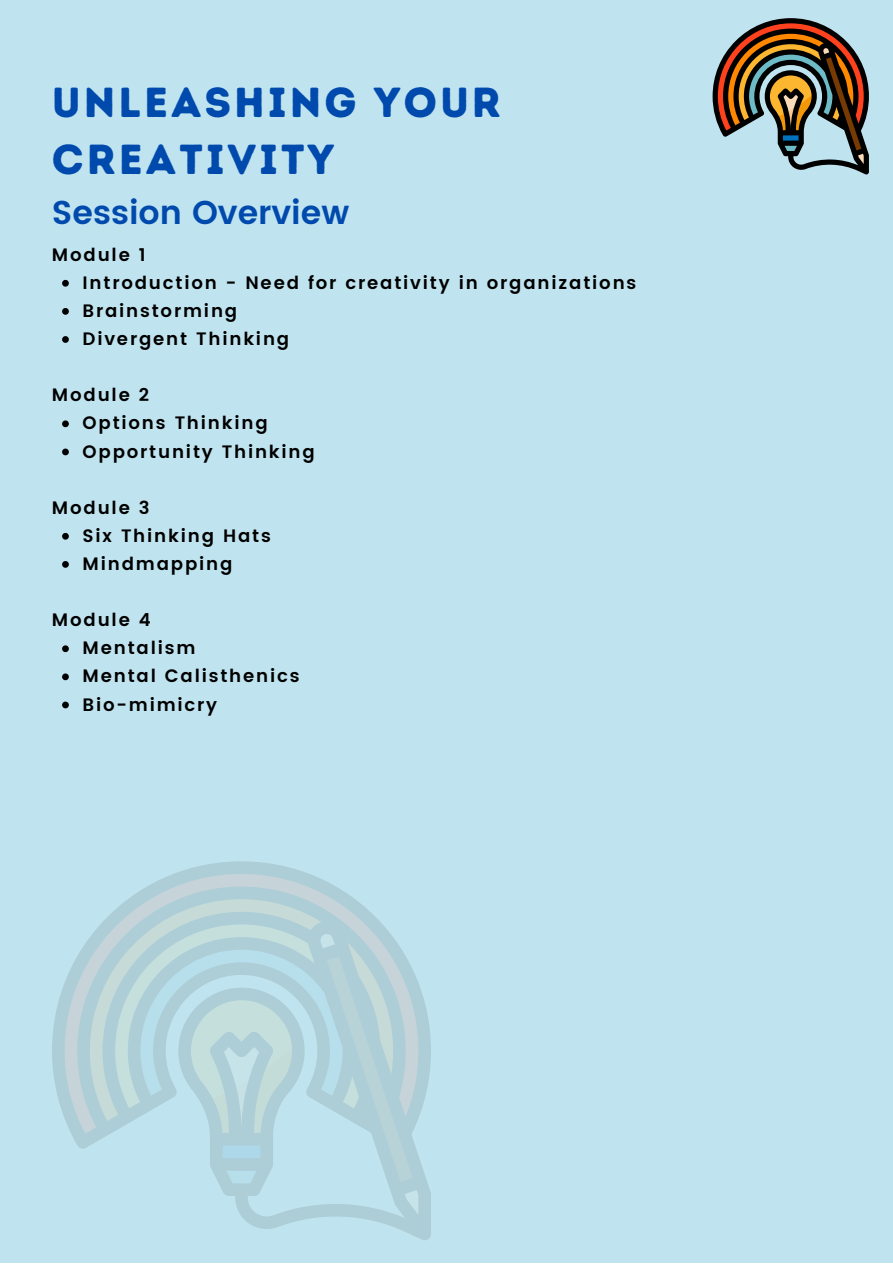
<style>
.page{position:relative;width:893px;height:1264px;background:#fff}
.page>*{position:absolute;margin:0;border:0;box-sizing:border-box;transform-origin:0 0}
.t1{font:42px/56.2px "Intro Rust Base";letter-spacing:.07em;color:#004aad}
.t2{font:600 33px "Poppins";color:#004aad}
.t3{font:600 18px "Poppins";letter-spacing:.1em;color:#000}
</style>
<div class="page">
<div style="left:0;top:0;width:892px;height:1262px;background:#c0e4ef"></div>
<svg style="left:62px;top:280px;width:7px;height:6px"></svg>
<svg style="left:62px;top:308px;width:7px;height:7px"></svg>
<svg style="left:62px;top:336px;width:7px;height:7px"></svg>
<svg style="left:62px;top:420px;width:7px;height:7px"></svg>
<svg style="left:62px;top:448px;width:7px;height:7px"></svg>
<svg style="left:62px;top:533px;width:7px;height:6px"></svg>
<svg style="left:62px;top:561px;width:7px;height:6px"></svg>
<svg style="left:62px;top:645px;width:7px;height:7px"></svg>
<svg style="left:62px;top:673px;width:7px;height:7px"></svg>
<svg style="left:62px;top:701px;width:7px;height:7px"></svg>
<svg style="left:52px;top:861px;width:379px;height:379px"></svg>
<svg style="left:712px;top:18px;width:156px;height:156px"></svg>
<p class="t1" style="left:52px;top:75px;width:450px">UNLEASHING YOUR<br>CREATIVITY</p>
<p class="t2" style="left:52px;top:194px;width:299px">Session Overview</p>
<p class="t3" style="left:52px;top:244px;width:95px">Module 1</p>
<p class="t3" style="left:83px;top:272px;width:555px">Introduction - Need for creativity in organizations</p>
<p class="t3" style="left:83px;top:300px;width:156px">Brainstorming</p>
<p class="t3" style="left:83px;top:328px;width:208px">Divergent Thinking</p>
<p class="t3" style="left:52px;top:384px;width:99px">Module 2</p>
<p class="t3" style="left:83px;top:413px;width:187px">Options Thinking</p>
<p class="t3" style="left:83px;top:441px;width:234px">Opportunity Thinking</p>
<p class="t3" style="left:52px;top:497px;width:99px">Module 3</p>
<p class="t3" style="left:83px;top:525px;width:190px">Six Thinking Hats</p>
<p class="t3" style="left:83px;top:553px;width:151px">Mindmapping</p>
<p class="t3" style="left:52px;top:609px;width:100px">Module 4</p>
<p class="t3" style="left:83px;top:637px;width:114px">Mentalism</p>
<p class="t3" style="left:83px;top:665px;width:218px">Mental Calisthenics</p>
<p class="t3" style="left:83px;top:694px;width:136px">Bio-mimicry</p>
</div>
